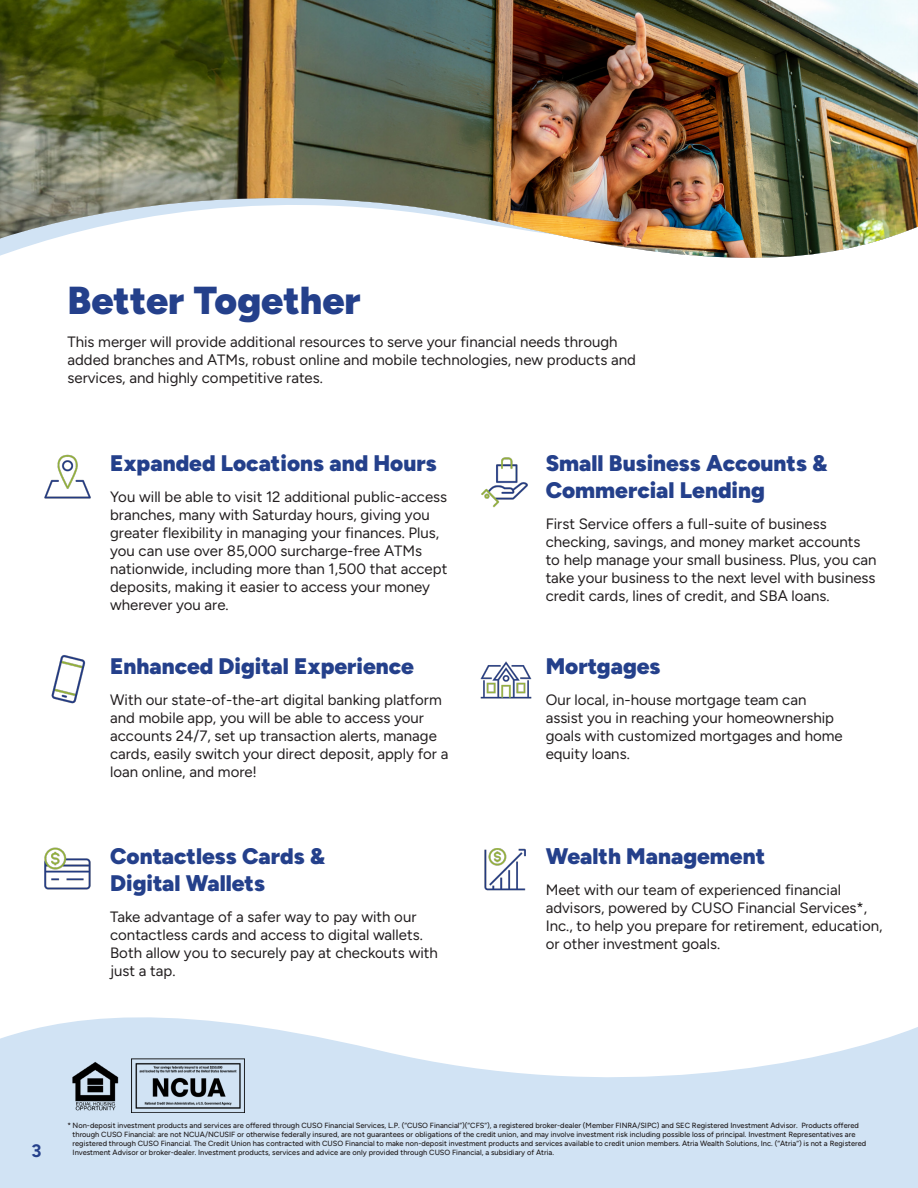
<style>
.page{position:relative;width:918px;height:1188px;background:#fff}
.page>*{position:absolute;margin:0;border:0;box-sizing:border-box;transform-origin:0 0}
.t1{font:300 39px "Figtree";color:#24408b}
.t2{font:300 22.5px/27px "Figtree";color:#24408b}
.t3{font:300 18px "Figtree";color:#24408b}
.t4{font:300 15px/18px "Figtree";color:#231f20}
.t5{font:300 7.5px/9px "Figtree";color:#231f20}
</style>
<div class="page">
<svg style="left:0;top:1017px;width:918px;height:171px;fill:#d1e3f4"></svg>
<img style="left:480px;top:661px;width:52px;height:38px">
<img style="left:44px;top:454px;width:47px;height:45px">
<img style="left:481px;top:457px;width:47px;height:51px">
<img style="left:51px;top:655px;width:35px;height:49px">
<img style="left:484px;top:848px;width:42px;height:43px">
<img style="left:44px;top:847px;width:47px;height:43px">
<img style="left:0;top:0;width:918px;height:258px">
<img style="left:65px;top:1057px;width:57px;height:60px">
<img style="left:132px;top:1059px;width:113px;height:53px">
<p class="t1" style="left:68px;top:279px;width:295px">Better Together</p>
<p class="t4" style="left:68px;top:333px;width:570px">This merger will provide additional resources to serve your financial needs through added branches and ATMs, robust online and mobile technologies, new products and services, and highly competitive rates.</p>
<p class="t2" style="left:110px;top:450px;width:328px">Expanded Locations and Hours</p>
<p class="t4" style="left:110px;top:488px;width:339px">You will be able to visit 12 additional public-access branches, many with Saturday hours, giving you greater flexibility in managing your finances. Plus, you can use over 85,000 surcharge-free ATMs nationwide, including more than 1,500 that accept deposits, making it easier to access your money wherever you are.</p>
<p class="t2" style="left:110px;top:653px;width:305px">Enhanced Digital Experience</p>
<p class="t4" style="left:110px;top:691px;width:340px">With our state-of-the-art digital banking platform and mobile app, you will be able to access your accounts 24/7, set up transaction alerts, manage cards, easily switch your direct deposit, apply for a loan online, and more!</p>
<p class="t2" style="left:110px;top:842px;width:216px">Contactless Cards &amp;<br>Digital Wallets</p>
<p class="t4" style="left:110px;top:908px;width:329px">Take advantage of a safer way to pay with our contactless cards and access to digital wallets.<br>Both allow you to securely pay at checkouts with just a tap.</p>
<p class="t2" style="left:546px;top:450px;width:283px">Small Business Accounts &amp;<br>Commercial Lending</p>
<p class="t4" style="left:546px;top:515px;width:332px">First Service offers a full-suite of business checking, savings, and money market accounts to help manage your small business. Plus, you can take your business to the next level with business credit cards, lines of credit, and SBA loans.</p>
<p class="t2" style="left:546px;top:653px;width:116px">Mortgages</p>
<p class="t4" style="left:546px;top:691px;width:299px">Our local, in-house mortgage team can assist you in reaching your homeownership goals with customized mortgages and home equity loans.</p>
<p class="t2" style="left:546px;top:842px;width:221px">Wealth Management</p>
<p class="t4" style="left:546px;top:881px;width:338px">Meet with our team of experienced financial advisors, powered by CUSO Financial Services*, Inc., to help you prepare for retirement, education, or other investment goals.</p>
<p class="t3" style="left:31px;top:1140px;width:12px">3</p>
<p class="t5" style="left:73px;top:1121px;width:795px;text-indent:-5px">* Non-deposit investment products and services are offered through CUSO Financial Services, L.P. (“CUSO Financial”)(“CFS”), a registered broker-dealer (Member FINRA/SIPC) and SEC Registered Investment Advisor. Products offered through CUSO Financial: are not NCUA/NCUSIF or otherwise federally insured, are not guarantees or obligations of the credit union, and may involve investment risk including possible loss of principal. Investment Representatives are registered through CUSO Financial. The Credit Union has contracted with CUSO Financial to make non-deposit investment products and services available to credit union members. Atria Wealth Solutions, Inc. (“Atria”) is not a Registered Investment Advisor or broker-dealer. Investment products, services and advice are only provided through CUSO Financial, a subsidiary of Atria.</p>
</div>
